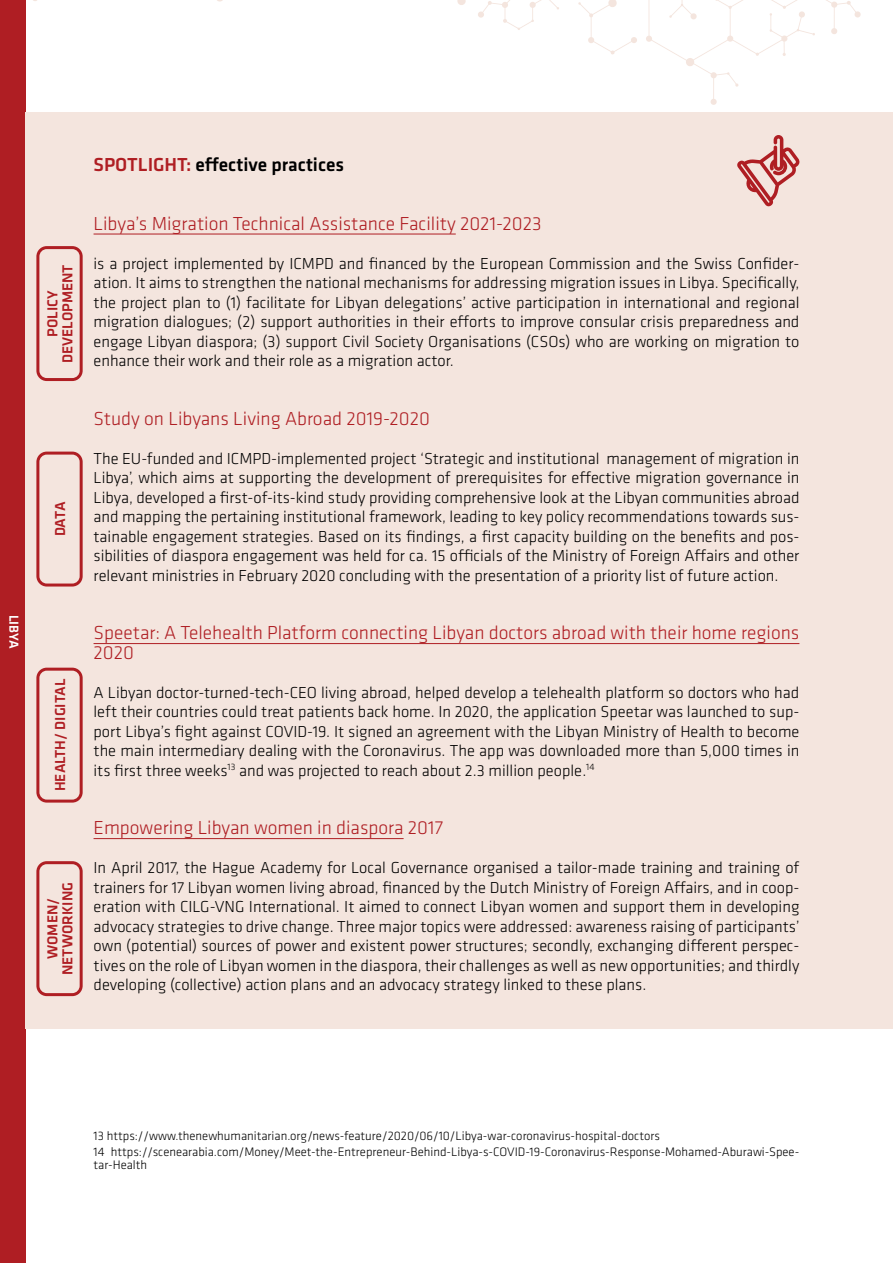
<style>
.page{position:relative;width:893px;height:1263px;background:#fff}
.page>*{position:absolute;margin:0;border:0;box-sizing:border-box;transform-origin:0 0}
.t1{font:300 19.5px/19.5px "Klavika";color:#af1e23}
.t2{font:500 19.5px "Klavika";color:#000}
.t3{font:300 16.5px/19.5px "Klavika";color:#000;text-align:justify}
.t4{font:500 15px/15px "Klavika";color:#af1e23;text-align:center}
.t5{font:500 13.5px "Klavika";letter-spacing:-.01em;color:#fff}
.t6{font:300 12.75px/15.6px "Klavika";color:#000}
.s1{color:#af1e23}
</style>
<div class="page">
<div style="left:0;top:0;width:26px;height:1263px;background:#af1e23"></div>
<svg style="left:578px;top:0;width:59px;height:55px"></svg>
<svg style="left:457px;top:0;width:102px;height:30px"></svg>
<svg style="left:646px;top:0;width:215px;height:105px"></svg>
<div style="left:26px;top:112px;width:867px;height:917px;background:#f4e5de"></div>
<svg style="left:737px;top:135px;width:63px;height:71px"></svg>
<hr style="left:94px;top:234px;width:362px;height:1px;background:#af1e23">
<hr style="left:94px;top:643px;width:705px;height:1px;background:#af1e23">
<hr style="left:94px;top:838px;width:310px;height:1px;background:#af1e23">
<svg style="left:36px;top:452px;width:47px;height:134px"></svg>
<svg style="left:36px;top:668px;width:47px;height:135px"></svg>
<svg style="left:36px;top:861px;width:47px;height:135px"></svg>
<svg style="left:36px;top:246px;width:47px;height:135px"></svg>
<p class="t5" style="left:23px;top:615px;width:35px;rotate:90deg">LIBYA</p>
<p class="t4" style="left:45px;top:363px;width:100px;rotate:-90deg">POLICY<br>DEVELOPMENT</p>
<p class="t4" style="left:52px;top:536px;width:36px;rotate:-90deg">DATA</p>
<p class="t4" style="left:52px;top:791px;width:114px;rotate:-90deg">HEALTH/ DIGITAL</p>
<p class="t4" style="left:45px;top:975px;width:94px;rotate:-90deg">WOMEN/<br>NETWORKING</p>
<p class="t2" style="left:94px;top:151px;width:252px"><span class="s1">SPOTLIGHT:</span> effective practices</p>
<p class="t1" style="left:94px;top:213px;width:450px">Libya’s Migration Technical Assistance Facility 2021-2023</p>
<p class="t3" style="left:94px;top:253px;width:707px">is a project implemented by ICMPD and financed by the European Commission and the Swiss Confider&shy;ation. It aims to strengthen the national mechanisms for addressing migration issues in Libya. Specifically, the project plan to (1) facilitate for Libyan delegations’ active participation in international and regional migration dialogues; (2) support authorities in their efforts to improve consular crisis preparedness and engage Libyan diaspora; (3) support Civil Society Organisations (CSOs) who are working on migration to enhance their work and their role as a migration actor.</p>
<p class="t1" style="left:94px;top:408px;width:338px">Study on Libyans Living Abroad 2019-2020</p>
<p class="t3" style="left:94px;top:448px;width:707px">The EU-funded and ICMPD-implemented project ‘Strategic and institutional management of migration in Libya’, which aims at supporting the development of prerequisites for effective migration governance in Libya, developed a first-of-its-kind study providing comprehensive look at the Libyan communities abroad and mapping the pertaining institutional framework, leading to key policy recommendations towards sus&shy;tainable engagement strategies. Based on its findings, a first capacity building on the benefits and pos&shy;sibilities of diaspora engagement was held for ca. 15 officials of the Ministry of Foreign Affairs and other relevant ministries in February 2020 concluding with the presentation of a priority list of future action.</p>
<p class="t1" style="left:94px;top:623px;width:707px">Speetar: A Telehealth Platform connecting Libyan doctors abroad with their home regions<br>2020</p>
<p class="t3" style="left:94px;top:682px;width:707px">A Libyan doctor-turned-tech-CEO living abroad, helped develop a telehealth platform so doctors who had left their countries could treat patients back home. In 2020, the application Speetar was launched to sup&shy;port Libya’s fight against COVID-19. It signed an agreement with the Libyan Ministry of Health to become the main intermediary dealing with the Coronavirus. The app was downloaded more than 5,000 times in its first three weeks<sup>13</sup> and was projected to reach about 2.3 million people.<sup>14</sup></p>
<p class="t1" style="left:94px;top:818px;width:351px">Empowering Libyan women in diaspora 2017</p>
<p class="t3" style="left:94px;top:858px;width:707px">In April 2017, the Hague Academy for Local Governance organised a tailor-made training and training of trainers for 17 Libyan women living abroad, financed by the Dutch Ministry of Foreign Affairs, and in coop&shy;eration with CILG-VNG International. It aimed to connect Libyan women and support them in developing advocacy strategies to drive change. Three major topics were addressed: awareness raising of participants’ own (potential) sources of power and existent power structures; secondly, exchanging different perspec&shy;tives on the role of Libyan women in the diaspora, their challenges as well as new opportunities; and thirdly developing (collective) action plans and an advocacy strategy linked to these plans.</p>
<p class="t6" style="left:94px;top:1128px;width:707px">13 https://www.thenewhumanitarian.org/news-feature/2020/06/10/Libya-war-coronavirus-hospital-doctors<br>14 https://scenearabia.com/Money/Meet-the-Entrepreneur-Behind-Libya-s-COVID-19-Coronavirus-Response-Mohamed-Aburawi-Spee-</p>
<p class="t6" style="left:94px;top:1157px;width:55px">tar-Health</p>
</div>
